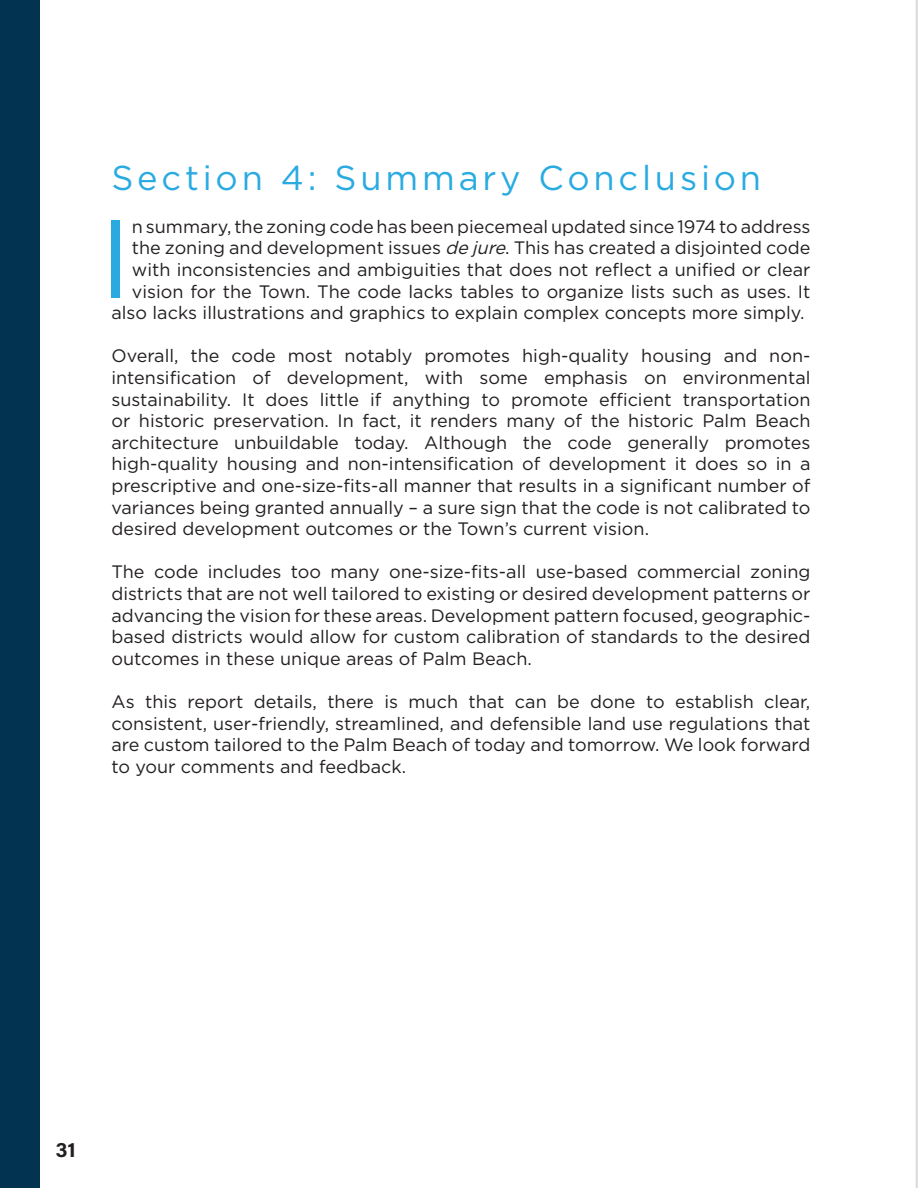
<style>
.page{position:relative;width:918px;height:1188px;background:#fff}
.page>*{position:absolute;margin:0;border:0;box-sizing:border-box;transform-origin:0 0}
.t1{font:110.55px "Gotham";color:#29abe2}
.Titles{font:34.5px "Gotham";letter-spacing:.11em;color:#29abe2}
.t2{font:700 21px "Acumin Pro";color:#231f20}
.t3{font:18px/21.6px "Gotham";color:#231f20;text-align:justify}
.s1{font-style:italic}
</style>
<div class="page">
<div style="left:0;top:0;width:40px;height:1188px;background:#023351"></div>
<hr style="left:916px;top:0;width:2px;height:1188px;background:#dedddd">
<p class="Titles" style="left:111px;top:155px;width:651px">Section 4: Summary Conclusion</p>
<p class="t1" style="left:100px;top:188px;width:34px">I</p>
<p class="t3" style="left:132px;top:215px;width:680px">n summary, the zoning code has been piecemeal updated since 1974 to address</p>
<p class="t3" style="left:132px;top:237px;width:680px">the zoning and development issues <span class="s1">de jure</span>. This has created a disjointed code</p>
<p class="t3" style="left:132px;top:258px;width:680px">with inconsistencies and ambiguities that does not reflect a unified or clear</p>
<p class="t3" style="left:132px;top:280px;width:680px">vision for the Town. The code lacks tables to organize lists such as uses. It</p>
<p class="t3" style="left:111px;top:302px;width:695px">also lacks illustrations and graphics to explain complex concepts more simply.</p>
<p class="t3" style="left:111px;top:345px;width:701px">Overall, the code most notably promotes high-quality housing and non&shy;intensification of development, with some emphasis on environmental sustainability. It does little if anything to promote efficient transportation or historic preservation. In fact, it renders many of the historic Palm Beach architecture unbuildable today. Although the code generally promotes high-quality housing and non-intensification of development it does so in a prescriptive and one-size-fits-all manner that results in a significant number of variances being granted annually – a sure sign that the code is not calibrated to desired development outcomes or the Town’s current vision.</p>
<p class="t3" style="left:111px;top:561px;width:701px">The code includes too many one-size-fits-all use-based commercial zoning districts that are not well tailored to existing or desired development patterns or advancing the vision for these areas. Development pattern focused, geographic&shy;based districts would allow for custom calibration of standards to the desired outcomes in these unique areas of Palm Beach.</p>
<p class="t3" style="left:111px;top:690px;width:701px">As this report details, there is much that can be done to establish clear, consistent, user-friendly, streamlined, and defensible land use regulations that are custom tailored to the Palm Beach of today and tomorrow. We look forward to your comments and feedback.</p>
<p class="t2" style="left:56px;top:1135px;width:21px">31</p>
</div>
